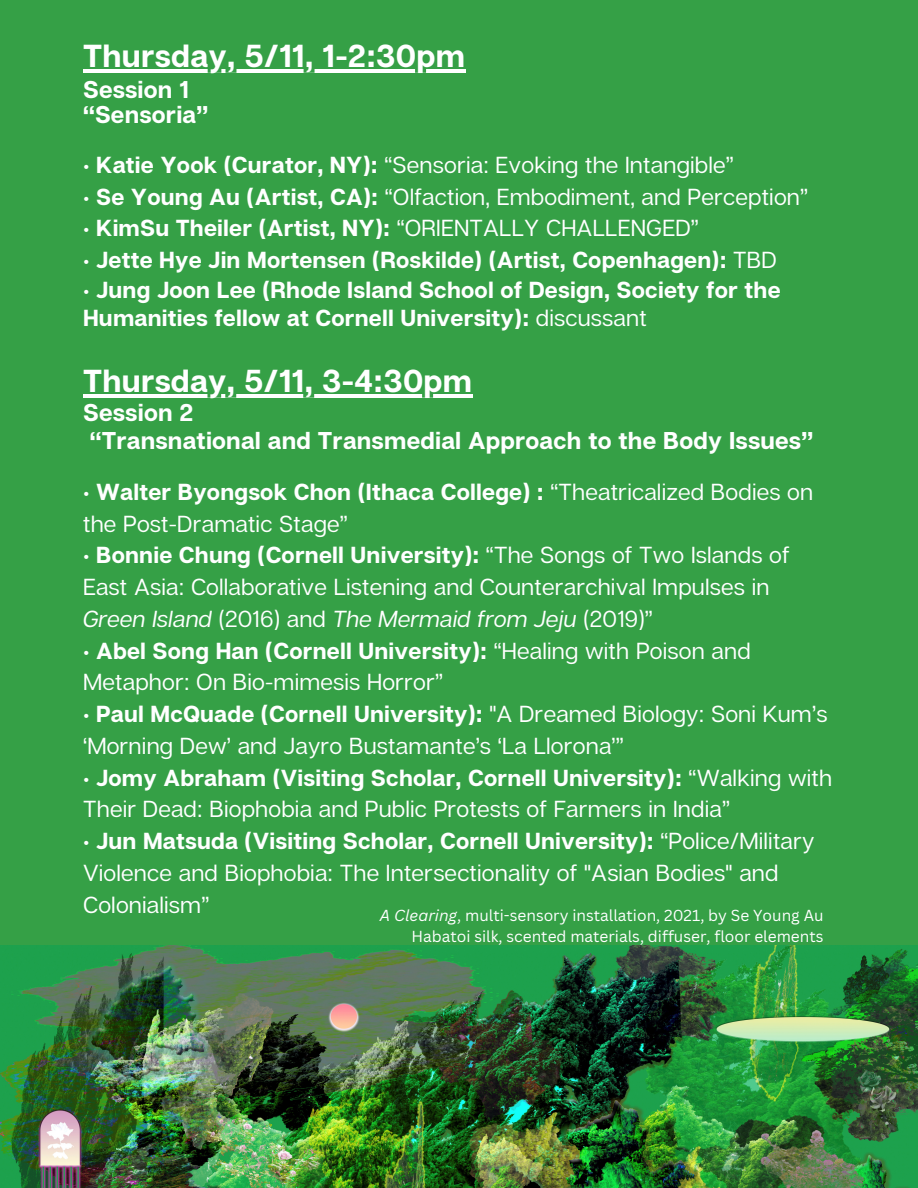
<style>
.page{position:relative;width:918px;height:1188px;background:#35a046}
.page>*{position:absolute;margin:0;border:0;box-sizing:border-box;transform-origin:0 0}
.t1{font:700 31.8px "Articulat CF";letter-spacing:.01em;color:#fff}
.t2{font:700 24.3px/27.5px "Articulat CF";letter-spacing:.01em;color:#fff}
.t3{font:700 24.15px/25.3px "Articulat CF";letter-spacing:.01em;color:#fff}
.t4{font:23.1px/31.8px "Articulat CF";letter-spacing:.01em;color:#fff}
.t5{font:700 23.1px/28.7px "Articulat CF";letter-spacing:.01em;color:#fff}
.t6{font:15.45px/21.1px "Canva Sans";color:#fff;text-align:right}
.s1{font-weight:700}
.s2{font-weight:400}
.s3{font-style:italic}
</style>
<div class="page">
<img style="left:0;top:945px;width:918px;height:243px">
<hr style="left:83px;top:69px;width:382px;height:3px;background:#fff">
<hr style="left:83px;top:394px;width:389px;height:3px;background:#fff">
<h1 class="t1" style="left:83px;top:36px;width:384px">Thursday, 5/11, 1-2:30pm</h1>
<p class="t3" style="left:83px;top:76px;width:127px">Session 1 “Sensoria”</p>
<p class="t4" style="left:83px;top:148px;width:652px"><span class="s1">• Katie Yook (Curator, NY):</span> “Sensoria: Evoking the Intangible”</p>
<p class="t4" style="left:83px;top:180px;width:727px"><span class="s1">• Se Young Au (Artist, CA):</span> “Olfaction, Embodiment, and Perception”</p>
<p class="t5" style="left:83px;top:213px;width:617px">• KimSu Theiler (Artist, NY): <span class="s2">“ORIENTALLY CHALLENGED”</span></p>
<p class="t5" style="left:83px;top:245px;width:695px">• Jette Hye Jin Mortensen (Roskilde) (Artist, Copenhagen): <span class="s2">TBD</span></p>
<p class="t5" style="left:83px;top:275px;width:699px">• Jung Joon Lee (Rhode Island School of Design, Society for the<br>Humanities fellow at Cornell University): <span class="s2">discussant</span></p>
<h1 class="t1" style="left:83px;top:361px;width:391px">Thursday, 5/11, 3-4:30pm</h1>
<p class="t2" style="left:83px;top:399px;width:732px">Session 2<br>“Transnational and Transmedial Approach to the Body Issues”</p>
<p class="t4" style="left:83px;top:475px;width:732px"><span class="s1">• Walter Byongsok Chon (Ithaca College) :</span> “Theatricalized Bodies on the Post-Dramatic Stage”</p>
<p class="t4" style="left:83px;top:539px;width:708px"><span class="s1">• Bonnie Chung (Cornell University):</span> “The Songs of Two Islands of<br>East Asia: Collaborative Listening and Counterarchival Impulses in<br><span class="s3">Green Island</span> (2016) and <span class="s3">The Mermaid from Jeju</span> (2019)”</p>
<p class="t4" style="left:83px;top:634px;width:669px"><span class="s1">• Abel Song Han (Cornell University):</span> “Healing with Poison and<br>Metaphor: On Bio-mimesis Horror”</p>
<p class="t4" style="left:83px;top:697px;width:746px"><span class="s1">• Paul McQuade (Cornell University):</span> "A Dreamed Biology: Soni Kum’s ‘Morning Dew’ and Jayro Bustamante’s ‘La Llorona’”</p>
<p class="t4" style="left:83px;top:761px;width:751px"><span class="s1">• Jomy Abraham (Visiting Scholar, Cornell University):</span> “Walking with<br>Their Dead: Biophobia and Public Protests of Farmers in India”</p>
<p class="t4" style="left:83px;top:824px;width:733px"><span class="s1">• Jun Matsuda (Visiting Scholar, Cornell University):</span> “Police/Military<br>Violence and Biophobia: The Intersectionality of "Asian Bodies" and<br>Colonialism”</p>
<p class="t6" style="left:380px;top:904px;width:445px"><span class="s3">A Clearing</span>, multi-sensory installation, 2021, by Se Young Au<br>Habatoi silk, scented materials, diffuser, floor elements</p>
</div>
